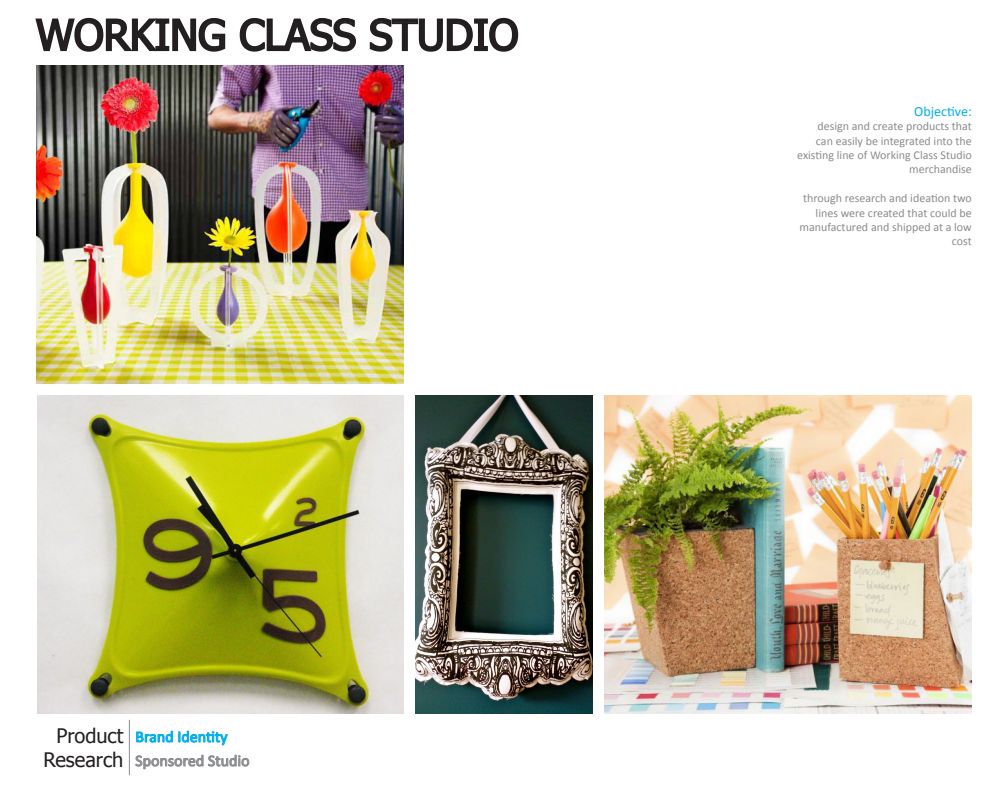
<style>
.page{position:relative;width:1008px;height:792px;background:#fff}
.page>*{position:absolute;margin:0;border:0;box-sizing:border-box;transform-origin:0 0}
.t1{font:42px "Tahoma";color:#231f20}
.t2{font:20px "Tahoma";color:#231f20}
.t3{font:16px "Calibri";color:#8a8c8f}
.t4{font:16px "Calibri";color:#00aeef}
.t5{font:14px "Calibri";color:#00aeef}
.t6{font:12px/14.4px "Calibri";color:#8a8c8f;text-align:right}
</style>
<div class="page">
<img style="left:37px;top:395px;width:366px;height:318px">
<img style="left:36px;top:65px;width:367px;height:318px">
<img style="left:415px;top:395px;width:178px;height:318px">
<img style="left:605px;top:395px;width:367px;height:318px">
<svg style="left:35px;top:17px;width:191px;height:35px"></svg>
<svg style="left:239px;top:18px;width:117px;height:34px"></svg>
<svg style="left:369px;top:17px;width:150px;height:35px"></svg>
<svg style="left:136px;top:731px;width:92px;height:14px"></svg>
<svg style="left:135px;top:755px;width:114px;height:14px"></svg>
<hr style="left:129px;top:720px;width:1px;height:55px;background:#8a8c8f">
<p class="t1" style="left:36px;top:7px;width:484px">WORKING CLASS STUDIO</p>
<p class="t2" style="left:56px;top:722px;width:69px">Product</p>
<p class="t2" style="left:43px;top:746px;width:81px">Research</p>
<p class="t4" style="left:135px;top:727px;width:94px">Brand Identity</p>
<p class="t3" style="left:135px;top:751px;width:116px">Sponsored Studio</p>
<p class="t5" style="left:914px;top:102px;width:59px">Objective:</p>
<p class="t6" style="left:797px;top:119px;width:176px">design and create products that<br>can easily be integrated into the existing line of Working Class Studio merchandise</p>
<p class="t6" style="left:799px;top:191px;width:174px">through research and ideation two lines were created that could be manufactured and shipped at a low cost</p>
</div>
